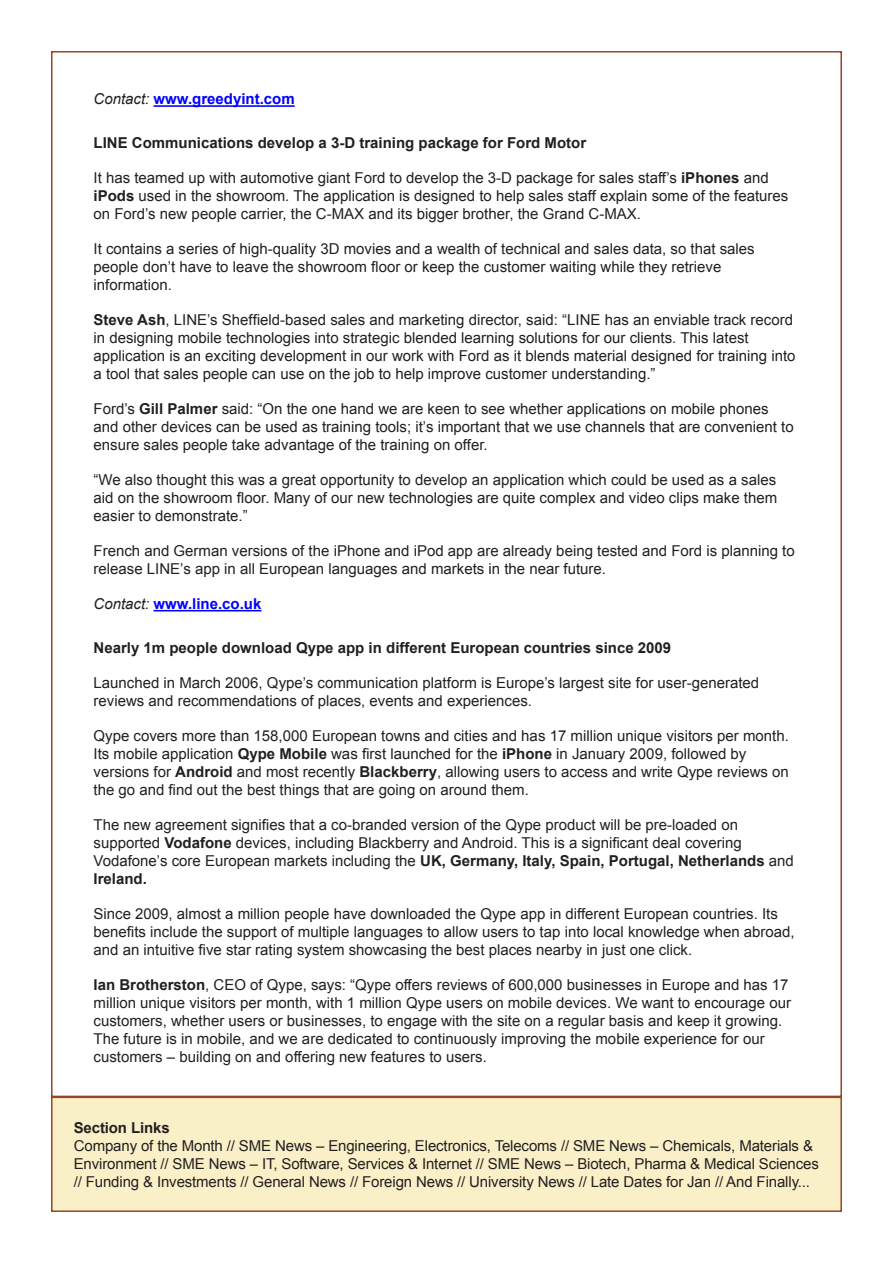
<style>
.page{position:relative;width:893px;height:1263px;background:#fff}
.page>*{position:absolute;margin:0;border:0;box-sizing:border-box;transform-origin:0 0}
.Main_text{font:15px/18px "Arial";color:#231f20}
.Story_title{font:700 15px "Arial";color:#231f20}
.Main_text-2{font:700 15px "Arial";color:#00f}
.s1{font-weight:400;font-style:italic;color:#231f20}
.s2{font-weight:700}
</style>
<div class="page">
<div style="left:52px;top:1097px;width:789px;height:114px;background:#faf0c8"></div>
<div style="left:51px;top:1096px;width:791px;height:116px;border:2px solid #994429"></div>
<hr style="left:154px;top:105px;width:141px;height:2px;background:#00f">
<hr style="left:154px;top:610px;width:107px;height:1px;background:#00f">
<p class="Main_text-2" style="left:94px;top:89px;width:203px"><span class="s1">Contact:</span> www.greedyint.com</p>
<p class="Story_title" style="left:94px;top:133px;width:494px">LINE Communications develop a 3-D training package for Ford Motor</p>
<p class="Main_text" style="left:94px;top:169px;width:696px">It has teamed up with automotive giant Ford to develop the 3-D package for sales staff’s <span class="s2">iPhones</span> and <span class="s2">iPods</span> used in the showroom. The application is designed to help sales staff explain some of the features on Ford’s new people carrier, the C-MAX and its bigger brother, the Grand C-MAX.</p>
<p class="Main_text" style="left:94px;top:240px;width:663px">It contains a series of high-quality 3D movies and a wealth of technical and sales data, so that sales people don’t have to leave the showroom floor or keep the customer waiting while they retrieve information.</p>
<p class="Main_text" style="left:94px;top:311px;width:703px"><span class="s2">Steve Ash</span>, LINE’s Sheffield-based sales and marketing director, said: “LINE has an enviable track record in designing mobile technologies into strategic blended learning solutions for our clients. This latest application is an exciting development in our work with Ford as it blends material designed for training into a tool that sales people can use on the job to help improve customer understanding.”</p>
<p class="Main_text" style="left:94px;top:400px;width:702px">Ford’s <span class="s2">Gill Palmer</span> said: “On the one hand we are keen to see whether applications on mobile phones and other devices can be used as training tools; it’s important that we use channels that are convenient to ensure sales people take advantage of the training on offer.</p>
<p class="Main_text" style="left:94px;top:471px;width:685px;text-align:justify">“We also thought this was a great opportunity to develop an application which could be used as a sales aid on the showroom floor. Many of our new technologies are quite complex and video clips make them easier to demonstrate.”</p>
<p class="Main_text" style="left:94px;top:542px;width:703px">French and German versions of the iPhone and iPod app are already being tested and Ford is planning to release LINE’s app in all European languages and markets in the near future.</p>
<p class="Main_text-2" style="left:94px;top:594px;width:169px"><span class="s1">Contact:</span> www.line.co.uk</p>
<p class="Story_title" style="left:94px;top:637px;width:579px">Nearly 1m people download Qype app in different European countries since 2009</p>
<p class="Main_text" style="left:94px;top:673px;width:667px">Launched in March 2006, Qype’s communication platform is Europe’s largest site for user-generated reviews and recommendations of places, events and experiences.</p>
<p class="Main_text" style="left:94px;top:726px;width:697px">Qype covers more than 158,000 European towns and cities and has 17 million unique visitors per month.<br>Its mobile application <span class="s2">Qype Mobile</span> was first launched for the <span class="s2">iPhone</span> in January 2009, followed by versions for <span class="s2">Android</span> and most recently <span class="s2">Blackberry</span>, allowing users to access and write Qype reviews on the go and find out the best things that are going on around them.</p>
<p class="Main_text" style="left:94px;top:815px;width:702px">The new agreement signifies that a co-branded version of the Qype product will be pre-loaded on supported <span class="s2">Vodafone</span> devices, including Blackberry and Android. This is a significant deal covering Vodafone’s core European markets including the <span class="s2">UK, Germany, Italy, Spain, Portugal, Netherlands</span> and <span class="s2">Ireland.</span></p>
<p class="Main_text" style="left:94px;top:904px;width:703px">Since 2009, almost a million people have downloaded the Qype app in different European countries. Its benefits include the support of multiple languages to allow users to tap into local knowledge when abroad, and an intuitive five star rating system showcasing the best places nearby in just one click.</p>
<p class="Main_text" style="left:94px;top:975px;width:699px"><span class="s2">Ian Brotherston</span>, CEO of Qype, says: “Qype offers reviews of 600,000 businesses in Europe and has 17 million unique visitors per month, with 1 million Qype users on mobile devices. We want to encourage our customers, whether users or businesses, to engage with the site on a regular basis and keep it growing.<br>The future is in mobile, and we are dedicated to continuously improving the mobile experience for our customers – building on and offering new features to users.</p>
<p class="Story_title" style="left:74px;top:1117px;width:97px">Section Links</p>
<p class="Main_text" style="left:74px;top:1136px;width:746px">Company of the Month // SME News – Engineering, Electronics, Telecoms // SME News – Chemicals, Materials &amp;<br>Environment // SME News – IT, Software, Services &amp; Internet // SME News – Biotech, Pharma &amp; Medical Sciences // Funding &amp; Investments // General News // Foreign News // University News // Late Dates for Jan // And Finally...</p>
</div>
